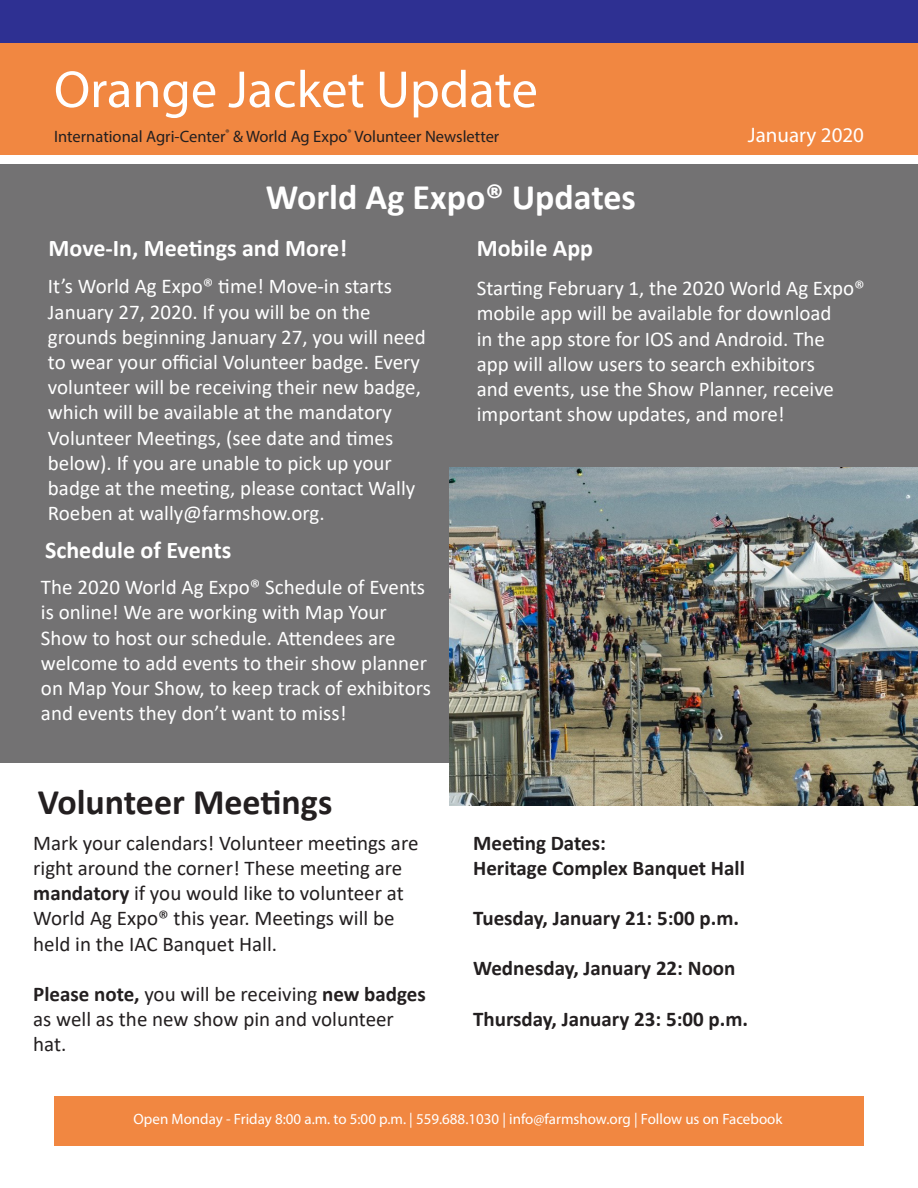
<style>
.page{position:relative;width:918px;height:1188px;background:#fff}
.page>*{position:absolute;margin:0;border:0;box-sizing:border-box;transform-origin:0 0}
.t1{font:52.5px "Myriad Pro";color:#fff}
.t2{font:700 36px "Calibri";color:#fff}
.t3{font:700 36px "Calibri";color:#231f20}
.t4{font:700 24px "Calibri";color:#fff}
.t5{font:21px/25.2px "Calibri";color:#fff}
.t6{font:21px/25.2px "Calibri";color:#231f20}
.t7{font:700 21px "Calibri";color:#231f20}
.t8{font:21px "Myriad Pro";color:#fff}
.t9{font:16.5px "Myriad Pro";color:#231f20}
.t10{font:15px "Myriad Pro";color:#fff}
.s1{font-weight:700}
</style>
<div class="page">
<div style="left:0;top:0;width:918px;height:164px;background:#f18741"></div>
<div style="left:0;top:0;width:918px;height:20px;background:#2e3092"></div>
<div style="left:1px;top:164px;width:917px;height:599px;background:#737273"></div>
<div style="left:54px;top:1096px;width:810px;height:50px;background:#f18741"></div>
<div style="left:0;top:1px;width:917px;height:42px;background:#2e3092"></div>
<div style="left:0;top:156px;width:918px;height:8px;background:#fff"></div>
<img style="left:450px;top:468px;width:468px;height:338px">
<h1 class="t1" style="left:54px;top:57px;width:485px">Orange Jacket Update</h1>
<p class="t9" style="left:54px;top:126px;width:447px">International Agri-Center<sup>®</sup> &amp; World Ag Expo<sup>®</sup> Volunteer Newsletter</p>
<p class="t2" style="left:266px;top:171px;width:371px">World Ag Expo® Updates</p>
<p class="t4" style="left:49px;top:231px;width:300px">Move-In, Meetings and More!</p>
<p class="t4" style="left:477px;top:231px;width:118px">Mobile App</p>
<p class="t8" style="left:748px;top:122px;width:118px">January 2020</p>
<p class="t5" style="left:48px;top:273px;width:379px">It’s World Ag Expo® time! Move-in starts January 27, 2020. If you will be on the grounds beginning January 27, you will need to wear your official Volunteer badge. Every volunteer will be receiving their new badge, which will be available at the mandatory Volunteer Meetings, (see date and times below). If you are unable to pick up your badge at the meeting, please contact Wally Roeben at wally@farmshow.org.</p>
<p class="t4" style="left:45px;top:533px;width:188px">Schedule of Events</p>
<p class="t5" style="left:41px;top:574px;width:391px">The 2020 World Ag Expo® Schedule of Events is online! We are working with Map Your Show to host our schedule. Attendees are welcome to add events to their show planner on Map Your Show, to keep track of exhibitors and events they don’t want to miss!</p>
<p class="t3" style="left:38px;top:777px;width:296px">Volunteer Meetings</p>
<p class="t6" style="left:33px;top:830px;width:387px">Mark your calendars! Volunteer meetings are right around the corner! These meeting are <span class="s1">mandatory</span> if you would like to volunteer at World Ag Expo® this year. Meetings will be held in the IAC Banquet Hall.</p>
<p class="t6" style="left:33px;top:981px;width:394px"><span class="s1">Please note,</span> you will be receiving <span class="s1">new badges </span>as well as the new show pin and volunteer hat.</p>
<p class="t5" style="left:477px;top:275px;width:390px">Starting February 1, the 2020 World Ag Expo® mobile app will be available for download<br>in the app store for IOS and Android. The<br>app will allow users to search exhibitors<br>and events, use the Show Planner, receive important show updates, and more!</p>
<p class="t7" style="left:473px;top:828px;width:134px">Meeting Dates:</p>
<p class="t7" style="left:473px;top:853px;width:273px">Heritage Complex Banquet Hall</p>
<p class="t7" style="left:473px;top:903px;width:267px">Tuesday, January 21: 5:00 p.m.</p>
<p class="t7" style="left:473px;top:953px;width:264px">Wednesday, January 22: Noon</p>
<p class="t7" style="left:473px;top:1004px;width:276px">Thursday, January 23: 5:00 p.m.</p>
<p class="t10" style="left:134px;top:1109px;width:650px">Open Monday - Friday 8:00 a.m. to 5:00 p.m. | 559.688.1030 | info@farmshow.org | Follow us on Facebook</p>
</div>
